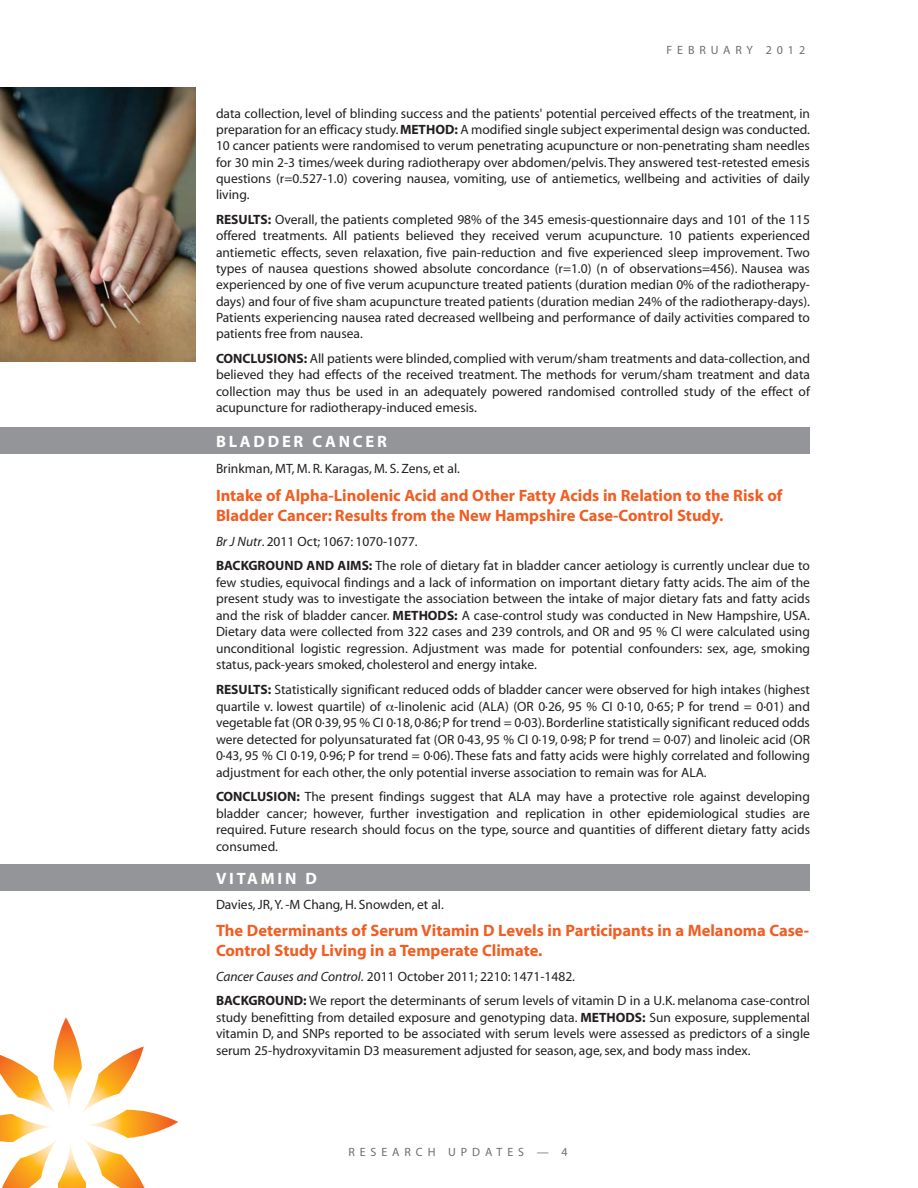
<style>
.page{position:relative;width:918px;height:1188px;background:#fff}
.page>*{position:absolute;margin:0;border:0;box-sizing:border-box;transform-origin:0 0}
.t1{font:700 16.5px/19.5px "Myriad";color:#f15d22}
.t2{font:700 16.5px "Myriad";letter-spacing:.165em;color:#fff}
.t3{font:13.5px/16.4px "Myriad";color:#231f20;text-align:justify}
.t4{font:12px "Myriad";letter-spacing:.41em;color:#6c6e70}
.s1{font-weight:700}
.s2{font-style:italic}
</style>
<div class="page">
<img style="left:0;top:88px;width:196px;height:274px">
<div style="left:0;top:864px;width:810px;height:27px;background:#939598"></div>
<div style="left:0;top:428px;width:810px;height:26px;background:#939598"></div>
<svg style="left:0;top:1017px;width:178px;height:171px"></svg>
<p class="t4" style="left:666px;top:45px;width:140px">FEBRUARY 2012</p>
<p class="t3" style="left:216px;top:106px;width:596px">data collection, level of blinding success and the patients' potential perceived effects of the treatment, in preparation for an efficacy study.<span class="s1">METHOD:</span> A modified single subject experimental design was conducted.<br>10 cancer patients were randomised to verum penetrating acupuncture or non-penetrating sham needles for 30 min 2-3 times/week during radiotherapy over abdomen/pelvis. They answered test-retested emesis questions (r=0.527-1.0) covering nausea, vomiting, use of antiemetics, wellbeing and activities of daily living.</p>
<p class="t3" style="left:216px;top:212px;width:596px"><span class="s1">RESULTS:</span> Overall, the patients completed 98% of the 345 emesis-questionnaire days and 101 of the 115 offered treatments. All patients believed they received verum acupuncture. 10 patients experienced antiemetic effects, seven relaxation, five pain-reduction and five experienced sleep improvement. Two types of nausea questions showed absolute concordance (r=1.0) (n of observations=456). Nausea was experienced by one of five verum acupuncture treated patients (duration median 0% of the radiotherapy&shy;days) and four of five sham acupuncture treated patients (duration median 24% of the radiotherapy-days).<br>Patients experiencing nausea rated decreased wellbeing and performance of daily activities compared to patients free from nausea.</p>
<p class="t3" style="left:216px;top:351px;width:596px"><span class="s1">CONCLUSIONS:</span> All patients were blinded, complied with verum/sham treatments and data-collection, and believed they had effects of the received treatment. The methods for verum/sham treatment and data collection may thus be used in an adequately powered randomised controlled study of the effect of acupuncture for radiotherapy-induced emesis.</p>
<p class="t2" style="left:216px;top:435px;width:172px">BLADDER CANCER</p>
<p class="t3" style="left:216px;top:461px;width:246px">Brinkman, MT, M. R. Karagas, M. S. Zens, et al.</p>
<p class="t1" style="left:216px;top:487px;width:568px">Intake of Alpha-Linolenic Acid and Other Fatty Acids in Relation to the Risk of<br>Bladder Cancer: Results from the New Hampshire Case-Control Study.</p>
<p class="t3" style="left:216px;top:530px;width:596px;line-height:24.8px"><span class="s2">Br J Nutr</span>. 2011 Oct; 1067: 1070-1077.<br><span class="s1">BACKGROUND AND AIMS:</span> The role of dietary fat in bladder cancer aetiology is currently unclear due to</p>
<p class="t3" style="left:216px;top:575px;width:596px">few studies, equivocal findings and a lack of information on important dietary fatty acids. The aim of the present study was to investigate the association between the intake of major dietary fats and fatty acids and the risk of bladder cancer. <span class="s1">METHODS:</span> A case-control study was conducted in New Hampshire, USA.<br>Dietary data were collected from 322 cases and 239 controls, and OR and 95 % CI were calculated using unconditional logistic regression. Adjustment was made for potential confounders: sex, age, smoking status, pack-years smoked, cholesterol and energy intake.</p>
<p class="t3" style="left:216px;top:682px;width:596px"><span class="s1">RESULTS:</span> Statistically significant reduced odds of bladder cancer were observed for high intakes (highest quartile v. lowest quartile) of -linolenic acid (ALA) (OR 0·26, 95 % CI 0·10, 0·65; P for trend = 0·01) and vegetable fat (OR 0·39, 95 % CI 0·18, 0·86; P for trend = 0·03). Borderline statistically significant reduced odds were detected for polyunsaturated fat (OR 0·43, 95 % CI 0·19, 0·98; P for trend = 0·07) and linoleic acid (OR 0·43, 95 % CI 0·19, 0·96; P for trend = 0·06). These fats and fatty acids were highly correlated and following adjustment for each other, the only potential inverse association to remain was for ALA.</p>
<p class="t3" style="left:216px;top:790px;width:596px"><span class="s1">CONCLUSION:</span> The present findings suggest that ALA may have a protective role against developing bladder cancer; however, further investigation and replication in other epidemiological studies are required. Future research should focus on the type, source and quantities of different dietary fatty acids consumed.</p>
<p class="t2" style="left:216px;top:872px;width:103px">VITAMIN D</p>
<p class="t3" style="left:216px;top:897px;width:229px">Davies, JR, Y. -M Chang, H. Snowden, et al.</p>
<p class="t1" style="left:216px;top:922px;width:595px">The Determinants of Serum Vitamin D Levels in Participants in a Melanoma Case-<br>Control Study Living in a Temperate Climate.</p>
<p class="t3" style="left:216px;top:965px;width:595px;line-height:24.8px"><span class="s2">Cancer Causes and Control.</span> 2011 October 2011; 2210: 1471-1482.<br><span class="s1">BACKGROUND:</span> We report the determinants of serum levels of vitamin D in a U.K. melanoma case-control</p>
<p class="t3" style="left:216px;top:1010px;width:596px">study benefitting from detailed exposure and genotyping data. <span class="s1">METHODS:</span> Sun exposure, supplemental vitamin D, and SNPs reported to be associated with serum levels were assessed as predictors of a single serum 25-hydroxyvitamin D3 measurement adjusted for season, age, sex, and body mass index.</p>
<p class="t4" style="left:348px;top:1147px;width:221px">RESEARCH UPDATES — 4</p>
</div>
